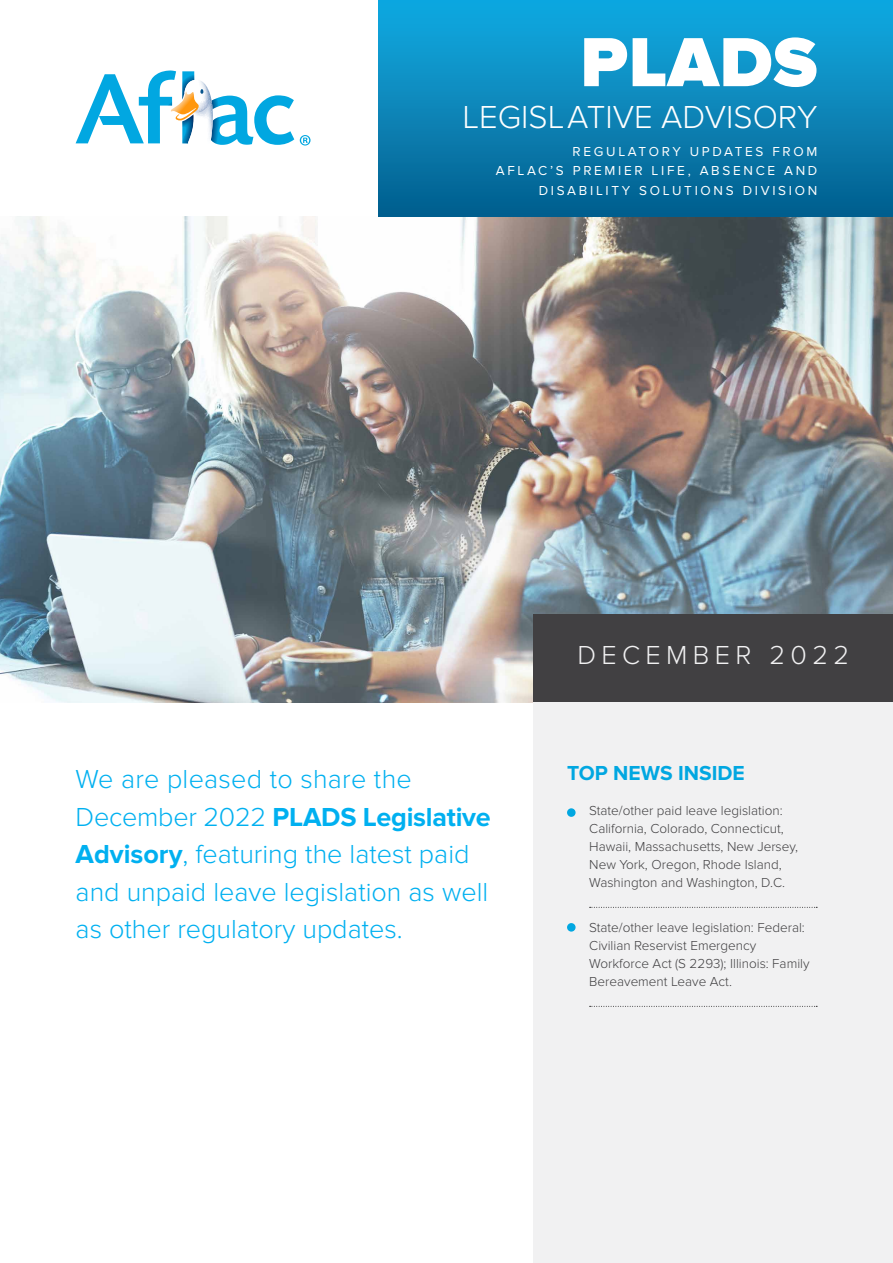
<style>
.page{position:relative;width:893px;height:1263px;background:#fff}
.page>*{position:absolute;margin:0;border:0;box-sizing:border-box;transform-origin:0 0}
.t1{font:900 72px "Proxima Nova";color:#fff}
.t2{font:300 33px "Proxima Nova";color:#fff}
.t3{font:300 27px/37.5px "Proxima Nova";color:#00b0f0}
.t4{font:300 27px "Proxima Nova";letter-spacing:.2em;color:#f1f1f2}
.t5{font:700 21px "Proxima Nova";color:#01a7e1}
.t6{font:300 13.5px/18px "Proxima Nova";color:#403f41}
.t7{font:13.5px/19.5px "Proxima Nova";letter-spacing:.2em;color:#fff;text-align:right}
.s1{font-weight:700}
</style>
<div class="page">
<img style="left:0;top:216px;width:893px;height:486px">
<div style="left:533px;top:702px;width:360px;height:561px;background:#f1f1f2"></div>
<svg style="left:590px;top:907px;width:227px;height:1px"></svg>
<svg style="left:590px;top:1006px;width:227px;height:1px"></svg>
<div style="left:567px;top:808px;width:9px;height:9px;background:#01a7e1;border-radius:50%"></div>
<div style="left:567px;top:923px;width:9px;height:9px;background:#01a7e1;border-radius:50%"></div>
<div style="left:378px;top:0;width:515px;height:216px;background:linear-gradient(to bottom,#12ace3,#045f8e)"></div>
<div style="left:534px;top:614px;width:359px;height:88px;background:#414042"></div>
<svg style="left:76px;top:70px;width:234px;height:76px"></svg>
<h1 class="t1" style="left:580px;top:21px;width:239px">PL ADS</h1>
<h2 class="t2" style="left:463px;top:98px;width:356px">LEGISL ATIVE ADVISORY</h2>
<p class="t7" style="left:496px;top:142px;width:323px">REGULATORY UPDATES FROM<br>AFLAC’S PREMIER LIFE, ABSENCE AND<br>DISABILITY SOLUTIONS DIVISION</p>
<h3 class="t3" style="left:76px;top:761px;width:417px">We are pleased to share the<br>December 2022 <span class="s1">PLADS Legislative<br>Advisory</span>, featuring the latest paid and unpaid leave legislation as well as other regulatory updates.</h3>
<h3 class="t4" style="left:577px;top:639px;width:273px">DECEMBER 2022</h3>
<h3 class="t5" style="left:567px;top:761px;width:179px">TOP NEWS INSIDE</h3>
<p class="t6" style="left:589px;top:801px;width:210px">State/other paid leave legislation:<br>California, Colorado, Connecticut, Hawaii, Massachusetts, New Jersey, New York, Oregon, Rhode Island, Washington and Washington, D.C.</p>
<p class="t6" style="left:589px;top:918px;width:222px">State/other leave legislation: Federal:<br>Civilian Reservist Emergency Workforce Act (S 2293); Illinois: Family Bereavement Leave Act.</p>
</div>
